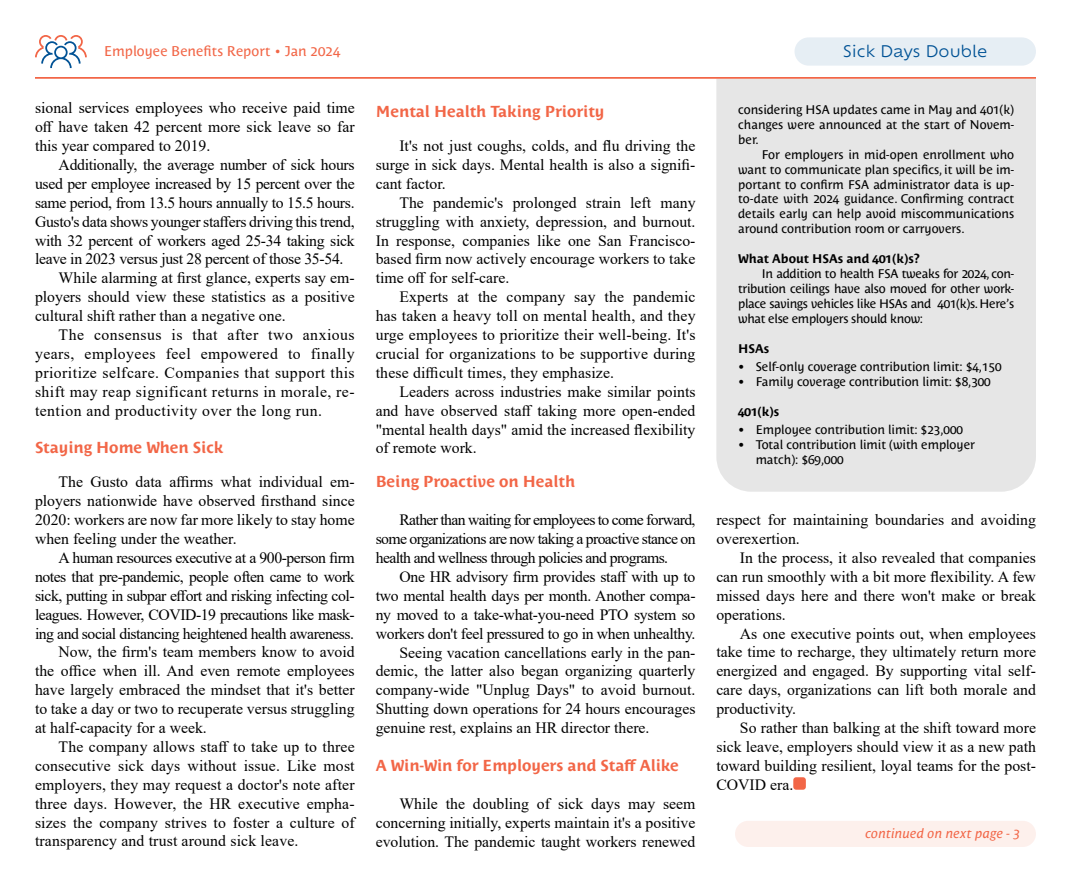
<style>
.page{position:relative;width:1071px;height:882px;background:#fff}
.page>*{position:absolute;margin:0;border:0;box-sizing:border-box;transform-origin:0 0}
.t1{font:15.75px/18.9px "Times New Roman";color:#000;text-align:justify}
.t2{font:15.75px "Times New Roman";letter-spacing:-.02em;color:#000}
.t3{font:15.75px "Times New Roman";letter-spacing:-.03em;color:#000}
.t4{font:15.75px "Times New Roman";letter-spacing:.03em;color:#000}
.t5{font:700 15.75px "Costa Std";color:#f26647}
.t6{font:15.75px "Ofelia Text";color:#005295}
.t7{font:14px "Costa Std";letter-spacing:.005em;color:#f26647}
.t8{font:italic 13.12px "Costa Std";letter-spacing:.01em;color:#f26647}
.t9{font:12.42px/14.9px "Costa Std";color:#000;text-align:justify}
.t10{font:700 12.42px "Costa Std";color:#000}
.s1{font-weight:800;font-size:12.25px}
</style>
<div class="page">
<div style="left:716px;top:79px;width:320px;height:413px;background:#e6e6e6"></div>
<svg style="left:35px;top:35px;width:52px;height:33px"></svg>
<hr style="left:35px;top:77px;width:1001px;height:2px;background:#f26647">
<div style="left:793px;top:777px;width:13px;height:13px;background:#f26647;border-radius:3px"></div>
<div style="left:794px;top:37px;width:242px;height:29px;background:#e6eef4;border-radius:14px"></div>
<div style="left:735px;top:821px;width:301px;height:26px;background:#fdf0ec;border-radius:13px"></div>
<p class="t7" style="left:104px;top:43px;width:238px">Employee Benefits Report • Jan 2024</p>
<p class="t1" style="left:35px;top:98px;width:321px">sional services employees who receive paid time off have taken 42 percent more sick leave so far this year compared to 2019.</p>
<p class="t2" style="left:59px;top:154px;width:298px">Additionally, the average number of sick hours</p>
<p class="t2" style="left:35px;top:172px;width:321px">used per employee increased by 15 percent over the</p>
<p class="t2" style="left:35px;top:191px;width:321px">same period, from 13.5 hours annually to 15.5 hours.</p>
<p class="t2" style="left:35px;top:210px;width:321px">Gusto's data shows younger staffers driving this trend,</p>
<p class="t2" style="left:35px;top:229px;width:321px">with 32 percent of workers aged 25-34 taking sick</p>
<p class="t2" style="left:35px;top:248px;width:310px">leave in 2023 versus just 28 percent of those 35-54.</p>
<p class="t1" style="left:59px;top:268px;width:298px">While alarming at first glance, experts say em-</p>
<p class="t1" style="left:35px;top:287px;width:321px">ployers should view these statistics as a positive</p>
<p class="t1" style="left:35px;top:306px;width:252px">cultural shift rather than a negative one.</p>
<p class="t4" style="left:59px;top:324px;width:298px">The consensus is that after two anxious</p>
<p class="t4" style="left:35px;top:343px;width:321px">years, employees feel empowered to finally</p>
<p class="t4" style="left:35px;top:361px;width:321px">prioritize selfcare. Companies that support this</p>
<p class="t4" style="left:35px;top:380px;width:321px">shift may reap significant returns in morale, re-</p>
<p class="t4" style="left:35px;top:399px;width:289px">tention and productivity over the long run.</p>
<p class="t5" style="left:35px;top:439px;width:190px">Staying Home When Sick</p>
<p class="t1" style="left:35px;top:472px;width:321px;text-indent:24px">The Gusto data affirms what individual em&shy;ployers nationwide have observed firsthand since 2020: workers are now far more likely to stay home when feeling under the weather.</p>
<p class="t3" style="left:59px;top:547px;width:298px">A human resources executive at a 900-person firm</p>
<p class="t3" style="left:35px;top:566px;width:321px">notes that pre-pandemic, people often came to work</p>
<p class="t3" style="left:35px;top:584px;width:321px">sick, putting in subpar effort and risking infecting col-</p>
<p class="t3" style="left:35px;top:603px;width:321px">leagues. However, COVID-19 precautions like mask-</p>
<p class="t3" style="left:35px;top:622px;width:321px">ing and social distancing heightened health awareness.</p>
<p class="t1" style="left:59px;top:642px;width:298px">Now, the firm's team members know to avoid</p>
<p class="t1" style="left:35px;top:661px;width:321px">the office when ill. And even remote employees</p>
<p class="t1" style="left:35px;top:680px;width:321px">have largely embraced the mindset that it's better</p>
<p class="t1" style="left:35px;top:699px;width:321px">to take a day or two to recuperate versus struggling</p>
<p class="t1" style="left:35px;top:718px;width:173px">at half-capacity for a week.</p>
<p class="t1" style="left:59px;top:737px;width:298px">The company allows staff to take up to three</p>
<p class="t1" style="left:35px;top:756px;width:321px">consecutive sick days without issue. Like most</p>
<p class="t1" style="left:35px;top:775px;width:321px">employers, they may request a doctor's note after</p>
<p class="t1" style="left:35px;top:793px;width:321px">three days. However, the HR executive empha-</p>
<p class="t1" style="left:35px;top:812px;width:321px">sizes the company strives to foster a culture of</p>
<p class="t1" style="left:35px;top:831px;width:265px">transparency and trust around sick leave.</p>
<p class="t5" style="left:376px;top:102px;width:230px">Mental Health Taking Priority</p>
<p class="t1" style="left:376px;top:136px;width:321px;text-indent:24px">It's not just coughs, colds, and flu driving the surge in sick days. Mental health is also a signifi&shy;cant factor.</p>
<p class="t1" style="left:376px;top:193px;width:321px;text-indent:24px">The pandemic's prolonged strain left many struggling with anxiety, depression, and burnout.<br>In response, companies like one San Francisco&shy;based firm now actively encourage workers to take time off for self-care.</p>
<p class="t1" style="left:376px;top:287px;width:321px;text-indent:24px">Experts at the company say the pandemic has taken a heavy toll on mental health, and they urge employees to prioritize their well-being. It's crucial for organizations to be supportive during these difficult times, they emphasize.</p>
<p class="t1" style="left:376px;top:382px;width:321px;text-indent:24px">Leaders across industries make similar points and have observed staff taking more open-ended "mental health days" amid the increased flexibility of remote work.</p>
<p class="t5" style="left:376px;top:473px;width:201px">Being Proactive on Health</p>
<p class="t1" style="left:376px;top:510px;width:321px;text-indent:24px">Rather than waiting for employees to come forward, some organizations are now taking a proactive stance on health and wellness through policies and programs.</p>
<p class="t2" style="left:399px;top:566px;width:298px">One HR advisory firm provides staff with up to</p>
<p class="t2" style="left:376px;top:584px;width:321px">two mental health days per month. Another compa-</p>
<p class="t2" style="left:376px;top:603px;width:321px">ny moved to a take-what-you-need PTO system so</p>
<p class="t2" style="left:376px;top:622px;width:321px">workers don't feel pressured to go in when unhealthy.</p>
<p class="t1" style="left:399px;top:642px;width:298px">Seeing vacation cancellations early in the pan-</p>
<p class="t1" style="left:376px;top:661px;width:321px">demic, the latter also began organizing quarterly</p>
<p class="t1" style="left:376px;top:680px;width:321px">company-wide "Unplug Days" to avoid burnout.</p>
<p class="t1" style="left:376px;top:699px;width:321px">Shutting down operations for 24 hours encourages</p>
<p class="t1" style="left:376px;top:718px;width:275px">genuine rest, explains an HR director there.</p>
<p class="t5" style="left:376px;top:756px;width:305px">A Win-Win for Employers and Staff Alike</p>
<p class="t1" style="left:376px;top:793px;width:321px;text-indent:24px">While the doubling of sick days may seem concerning initially, experts maintain it's a positive evolution. The pandemic taught workers renewed</p>
<p class="t6" style="left:843px;top:40px;width:146px">Sick Days Double</p>
<p class="t9" style="left:738px;top:102px;width:277px">considering HSA updates came in May and 401(k) changes were announced at the start of Novem&shy;ber.</p>
<p class="t9" style="left:738px;top:147px;width:277px;text-indent:24px">For employers in mid-open enrollment who want to communicate plan specifics, it will be im&shy;portant to confirm FSA administrator data is up&shy;to-date with 2024 guidance. Confirming contract details early can help avoid miscommunications around contribution room or carryovers.</p>
<p class="t10" style="left:738px;top:251px;width:183px">What About HSAs and 401(k)s?</p>
<p class="t9" style="left:738px;top:266px;width:277px;text-indent:24px">In addition to health FSA tweaks for 2024, con&shy;tribution ceilings have also moved for other work&shy;place savings vehicles like HSAs and 401(k)s. Here’s what else employers should know:</p>
<p class="t10" style="left:738px;top:341px;width:33px">HSAs</p>
<p class="t9" style="left:738px;top:359px;width:265px"><span class="s1">•</span> Self-only coverage contribution limit: $4,150</p>
<p class="t9" style="left:738px;top:374px;width:254px"><span class="s1">•</span> Family coverage contribution limit: $8,300</p>
<p class="t10" style="left:738px;top:404px;width:43px">401(k)s</p>
<p class="t9" style="left:738px;top:422px;width:226px"><span class="s1">•</span> Employee contribution limit: $23,000</p>
<p class="t9" style="left:756px;top:437px;width:221px;text-indent:-18px"><span class="s1">•</span> Total contribution limit (with employer match): $69,000</p>
<p class="t1" style="left:716px;top:510px;width:321px">respect for maintaining boundaries and avoiding overexertion.</p>
<p class="t1" style="left:716px;top:548px;width:321px;text-indent:24px">In the process, it also revealed that companies can run smoothly with a bit more flexibility. A few missed days here and there won't make or break operations.</p>
<p class="t1" style="left:716px;top:623px;width:321px;text-indent:24px">As one executive points out, when employees take time to recharge, they ultimately return more energized and engaged. By supporting vital self&shy;care days, organizations can lift both morale and productivity.</p>
<p class="t1" style="left:716px;top:718px;width:321px;text-indent:24px">So rather than balking at the shift toward more sick leave, employers should view it as a new path toward building resilient, loyal teams for the post-COVID era.</p>
<p class="t8" style="left:865px;top:826px;width:156px">continued on next page - 3</p>
</div>
